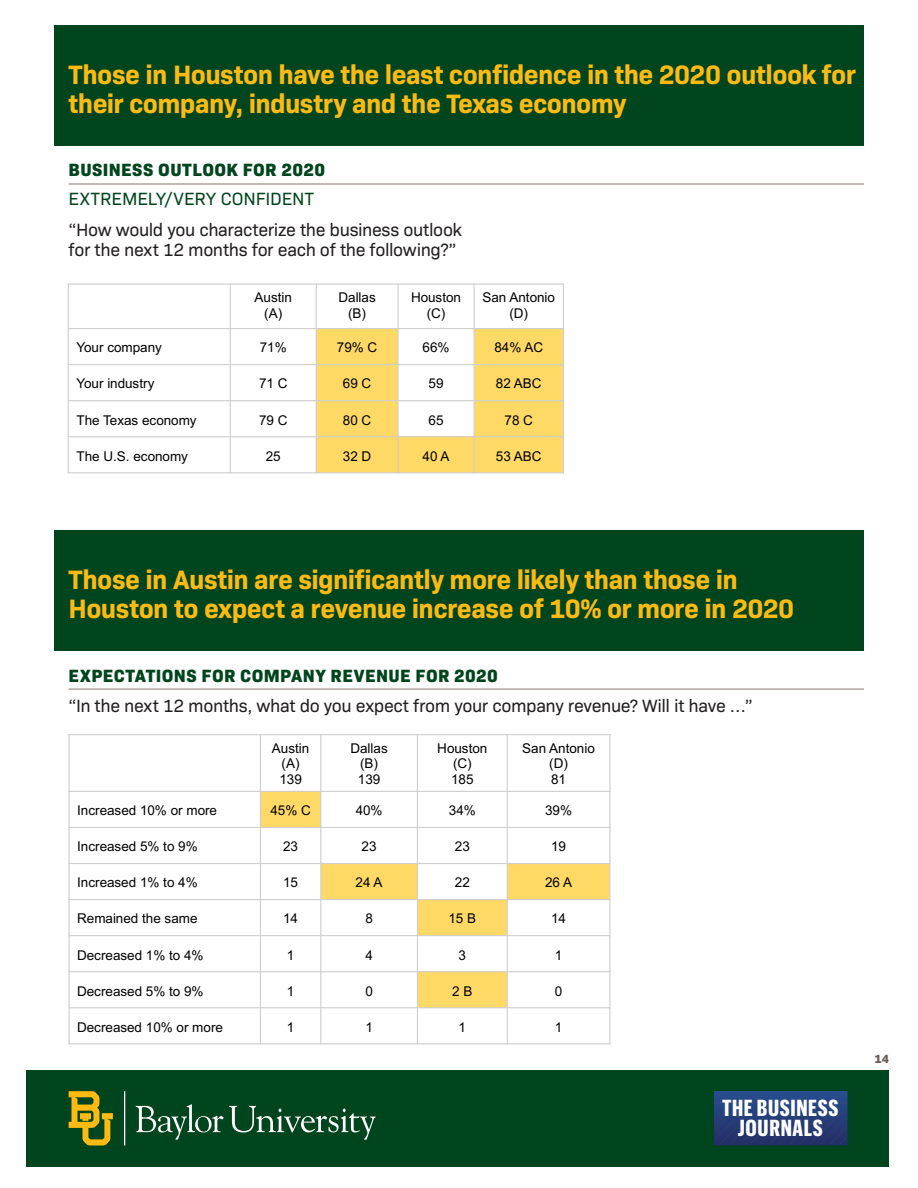
<style>
.page{position:relative;width:918px;height:1188px;background:#fff}
.page>*{position:absolute;margin:0;border:0;box-sizing:border-box;transform-origin:0 0}
.Finding{font:700 27px/28.5px "Bio Sans";letter-spacing:-.025em;color:#fcba13}
.t1{font:700 22.65px/20.5px "Graphik X Cond";letter-spacing:.03em;color:#fff;text-align:center}
.Question{font:18px/19.5px "Bio Sans";letter-spacing:-.02em;color:#231f20}
.t2{font:800 18px "Bio Sans";letter-spacing:.02em;color:#00451d}
.Body{font:18px "Bio Sans";color:#00451d}
.t3{font:13.5px/15.8px "Arial";letter-spacing:-.005em;color:#000;text-align:center}
.t4{font:800 12px "Bio Sans";color:#6b5f5a}
</style>
<div class="page">
<div style="left:26px;top:1070px;width:863px;height:96px;background:#00451d"></div>
<svg style="left:124px;top:1091px;width:252px;height:54px"></svg>
<svg style="left:69px;top:1091px;width:44px;height:54px"></svg>
<svg style="left:714px;top:1091px;width:134px;height:55px;background:#253e78"></svg>
<div style="left:54px;top:25px;width:810px;height:121px;background:#00451d"></div>
<div style="left:54px;top:530px;width:810px;height:121px;background:#00451d"></div>
<hr style="left:69px;top:183px;width:795px;height:2px;background:#ada4a0">
<hr style="left:69px;top:688px;width:795px;height:2px;background:#ada4a0">
<div style="left:316px;top:329px;width:82px;height:36px;background:#ffd966"></div>
<div style="left:474px;top:329px;width:89px;height:36px;background:#ffd966"></div>
<div style="left:316px;top:365px;width:82px;height:36px;background:#ffd966"></div>
<div style="left:474px;top:365px;width:89px;height:36px;background:#ffd966"></div>
<div style="left:316px;top:401px;width:82px;height:36px;background:#ffd966"></div>
<div style="left:474px;top:401px;width:89px;height:36px;background:#ffd966"></div>
<div style="left:316px;top:437px;width:82px;height:36px;background:#ffd966"></div>
<div style="left:398px;top:437px;width:76px;height:36px;background:#ffd966"></div>
<div style="left:474px;top:437px;width:89px;height:36px;background:#ffd966"></div>
<hr style="left:230px;top:284px;width:1px;height:189px;background:#d0cece">
<hr style="left:316px;top:284px;width:1px;height:189px;background:#d0cece">
<hr style="left:397px;top:284px;width:2px;height:189px;background:#d0cece">
<hr style="left:474px;top:284px;width:1px;height:189px;background:#d0cece">
<hr style="left:68px;top:328px;width:496px;height:1px;background:#d0cece">
<hr style="left:68px;top:364px;width:496px;height:1px;background:#d0cece">
<hr style="left:68px;top:400px;width:496px;height:1px;background:#d0cece">
<hr style="left:68px;top:436px;width:496px;height:1px;background:#d0cece">
<hr style="left:68px;top:284px;width:1px;height:189px;background:#d0cece">
<hr style="left:563px;top:284px;width:1px;height:189px;background:#d0cece">
<hr style="left:68px;top:284px;width:496px;height:1px;background:#d0cece">
<hr style="left:68px;top:472px;width:496px;height:1px;background:#d0cece">
<div style="left:260px;top:791px;width:61px;height:36px;background:#ffd966"></div>
<div style="left:321px;top:864px;width:96px;height:36px;background:#ffd966"></div>
<div style="left:507px;top:864px;width:103px;height:36px;background:#ffd966"></div>
<div style="left:417px;top:900px;width:90px;height:36px;background:#ffd966"></div>
<div style="left:417px;top:972px;width:90px;height:36px;background:#ffd966"></div>
<hr style="left:260px;top:734px;width:1px;height:310px;background:#d0cece">
<hr style="left:320px;top:734px;width:1px;height:310px;background:#d0cece">
<hr style="left:417px;top:734px;width:1px;height:310px;background:#d0cece">
<hr style="left:507px;top:734px;width:1px;height:310px;background:#d0cece">
<hr style="left:69px;top:791px;width:541px;height:1px;background:#d0cece">
<hr style="left:69px;top:827px;width:541px;height:1px;background:#d0cece">
<hr style="left:69px;top:863px;width:541px;height:1px;background:#d0cece">
<hr style="left:69px;top:899px;width:541px;height:1px;background:#d0cece">
<hr style="left:69px;top:935px;width:541px;height:1px;background:#d0cece">
<hr style="left:69px;top:971px;width:541px;height:1px;background:#d0cece">
<hr style="left:69px;top:1007px;width:541px;height:1px;background:#d0cece">
<hr style="left:69px;top:734px;width:1px;height:310px;background:#d0cece">
<hr style="left:609px;top:734px;width:1px;height:310px;background:#d0cece">
<hr style="left:69px;top:734px;width:541px;height:1px;background:#d0cece">
<hr style="left:69px;top:1043px;width:541px;height:1px;background:#d0cece">
<p class="Finding" style="left:69px;top:58px;width:789px">Those in Houston have the least confidence in the 2020 outlook for their company, industry and the Texas economy</p>
<p class="t2" style="left:69px;top:156px;width:258px">BUSINESS OUTLOOK FOR 2020</p>
<p class="Body" style="left:69px;top:186px;width:247px">EXTREMELY/VERY CONFIDENT</p>
<p class="Question" style="left:69px;top:219px;width:395px">“How would you characterize the business outlook for the next 12 months for each of the following?”</p>
<p class="t3" style="left:255px;top:289px;width:39px">Austin (A)</p>
<p class="t3" style="left:339px;top:289px;width:39px">Dallas (B)</p>
<p class="t3" style="left:411px;top:289px;width:52px">Houston (C)</p>
<p class="t3" style="left:482px;top:289px;width:74px">San Antonio (D)</p>
<p class="t3" style="left:76px;top:339px;width:87px">Your company</p>
<p class="t3" style="left:260px;top:339px;width:28px">71%</p>
<p class="t3" style="left:337px;top:339px;width:42px">79% C</p>
<p class="t3" style="left:423px;top:339px;width:28px">66%</p>
<p class="t3" style="left:494px;top:339px;width:50px">84% AC</p>
<p class="t3" style="left:76px;top:375px;width:80px">Your industry</p>
<p class="t3" style="left:259px;top:375px;width:30px">71 C</p>
<p class="t3" style="left:343px;top:375px;width:30px">69 C</p>
<p class="t3" style="left:429px;top:375px;width:16px">59</p>
<p class="t3" style="left:496px;top:375px;width:47px">82 ABC</p>
<p class="t3" style="left:76px;top:412px;width:122px">The Texas economy</p>
<p class="t3" style="left:259px;top:412px;width:30px">79 C</p>
<p class="t3" style="left:343px;top:412px;width:30px">80 C</p>
<p class="t3" style="left:429px;top:412px;width:16px">65</p>
<p class="t3" style="left:505px;top:412px;width:30px">78 C</p>
<p class="t3" style="left:76px;top:448px;width:113px">The U.S. economy</p>
<p class="t3" style="left:266px;top:448px;width:16px">25</p>
<p class="t3" style="left:343px;top:448px;width:30px">32 D</p>
<p class="t3" style="left:423px;top:448px;width:28px">40 A</p>
<p class="t3" style="left:496px;top:448px;width:47px">53 ABC</p>
<p class="Finding" style="left:69px;top:563px;width:727px">Those in Austin are significantly more likely than those in<br>Houston to expect a revenue increase of 10% or more in 2020</p>
<p class="t2" style="left:69px;top:661px;width:431px">EXPECTATIONS FOR COMPANY REVENUE FOR 2020</p>
<p class="Question" style="left:69px;top:694px;width:686px">“In the next 12 months, what do you expect from your company revenue? Will it have …”</p>
<p class="t3" style="left:272px;top:740px;width:39px">Austin (A)<br>139</p>
<p class="t3" style="left:350px;top:740px;width:39px">Dallas (B)<br>139</p>
<p class="t3" style="left:437px;top:740px;width:52px">Houston (C)<br>185</p>
<p class="t3" style="left:522px;top:740px;width:74px">San Antonio (D)<br>81</p>
<p class="t3" style="left:77px;top:802px;width:141px">Increased 10% or more</p>
<p class="t3" style="left:270px;top:802px;width:42px">45% C</p>
<p class="t3" style="left:356px;top:802px;width:28px">40%</p>
<p class="t3" style="left:449px;top:802px;width:28px">34%</p>
<p class="t3" style="left:545px;top:802px;width:28px">39%</p>
<p class="t3" style="left:77px;top:838px;width:122px">Increased 5% to 9%</p>
<p class="t3" style="left:283px;top:838px;width:16px">23</p>
<p class="t3" style="left:362px;top:838px;width:16px">23</p>
<p class="t3" style="left:455px;top:838px;width:16px">23</p>
<p class="t3" style="left:551px;top:838px;width:16px">19</p>
<p class="t3" style="left:77px;top:874px;width:122px">Increased 1% to 4%</p>
<p class="t3" style="left:283px;top:874px;width:16px">15</p>
<p class="t3" style="left:356px;top:874px;width:28px">24 A</p>
<p class="t3" style="left:455px;top:874px;width:16px">22</p>
<p class="t3" style="left:545px;top:874px;width:28px">26 A</p>
<p class="t3" style="left:77px;top:910px;width:122px">Remained the same</p>
<p class="t3" style="left:283px;top:910px;width:16px">14</p>
<p class="t3" style="left:365px;top:910px;width:9px">8</p>
<p class="t3" style="left:448px;top:910px;width:29px">15 B</p>
<p class="t3" style="left:551px;top:910px;width:16px">14</p>
<p class="t3" style="left:77px;top:947px;width:128px">Decreased 1% to 4%</p>
<p class="t3" style="left:287px;top:947px;width:9px">1</p>
<p class="t3" style="left:365px;top:947px;width:9px">4</p>
<p class="t3" style="left:459px;top:947px;width:9px">3</p>
<p class="t3" style="left:555px;top:947px;width:9px">1</p>
<p class="t3" style="left:77px;top:983px;width:128px">Decreased 5% to 9%</p>
<p class="t3" style="left:287px;top:983px;width:9px">1</p>
<p class="t3" style="left:365px;top:983px;width:9px">0</p>
<p class="t3" style="left:452px;top:983px;width:22px">2 B</p>
<p class="t3" style="left:555px;top:983px;width:9px">0</p>
<p class="t3" style="left:77px;top:1019px;width:147px">Decreased 10% or more</p>
<p class="t3" style="left:287px;top:1019px;width:9px">1</p>
<p class="t3" style="left:365px;top:1019px;width:9px">1</p>
<p class="t3" style="left:459px;top:1019px;width:9px">1</p>
<p class="t3" style="left:555px;top:1019px;width:9px">1</p>
<h2 class="t1" style="left:722px;top:1097px;width:118px">THE BUSINESS<br>JOURNALS</h2>
<p class="t4" style="left:875px;top:1050px;width:16px">14</p>
</div>
